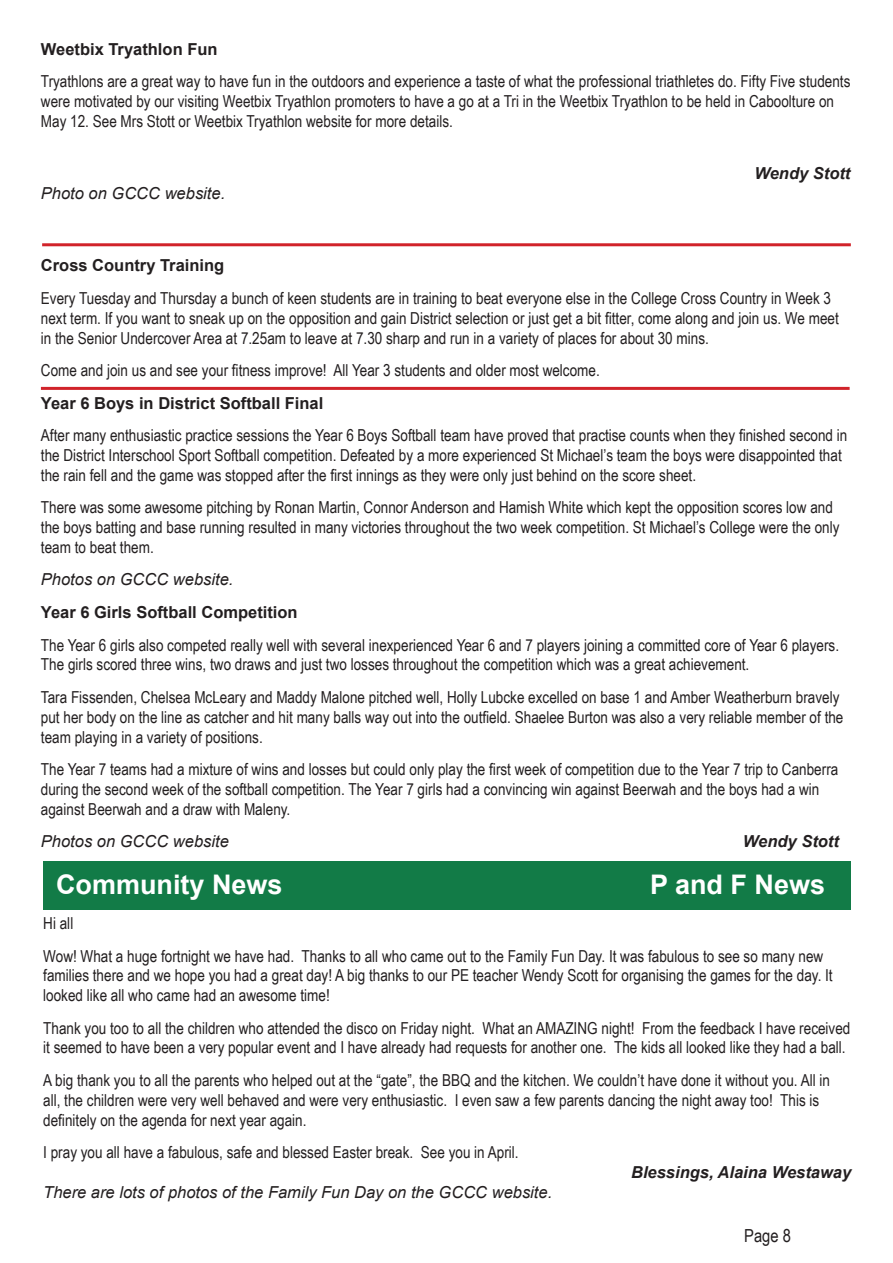
<style>
.page{position:relative;width:893px;height:1263px;background:#fff}
.page>*{position:absolute;margin:0;border:0;box-sizing:border-box;transform-origin:0 0}
.t1{font:700 27px "Arial";color:#fff}
.t2{font:18px "Arial Narrow";color:#231f20}
.t3{font:16.5px/19.8px "Arial Narrow";color:#231f20}
.t4{font:italic 16.5px "Arial";color:#231f20}
.t5{font:700 16.5px "Arial";color:#231f20}
.t6{font:italic 700 16.5px "Arial";color:#231f20}
</style>
<div class="page">
<hr style="left:41px;top:387px;width:809px;height:3px;background:#d1232a">
<hr style="left:42px;top:243px;width:809px;height:3px;background:#d1232a">
<div style="left:43px;top:862px;width:808px;height:48px;background:#127b47"></div>
<p class="t5" style="left:41px;top:38px;width:178px">Weetbix Tryathlon Fun</p>
<p class="t3" style="left:41px;top:71px;width:811px">Tryathlons are a great way to have fun in the outdoors and experience a taste of what the professional triathletes do. Fifty Five students were motivated by our visiting Weetbix Tryathlon promoters to have a go at a Tri in the Weetbix Tryathlon to be held in Caboolture on<br>May 12. See Mrs Stott or Weetbix Tryathlon website for more details.</p>
<p class="t6" style="left:754px;top:162px;width:97px">Wendy Stott</p>
<p class="t4" style="left:41px;top:182px;width:186px">Photo on GCCC website.</p>
<p class="t5" style="left:41px;top:255px;width:185px">Cross Country Training</p>
<p class="t3" style="left:41px;top:288px;width:799px">Every Tuesday and Thursday a bunch of keen students are in training to beat everyone else in the College Cross Country in Week 3 next term. If you want to sneak up on the opposition and gain District selection or just get a bit fitter, come along and join us. We meet in the Senior Undercover Area at 7.25am to leave at 7.30 sharp and run in a variety of places for about 30 mins.</p>
<p class="t3" style="left:41px;top:360px;width:560px">Come and join us and see your fitness improve! All Year 3 students and older most welcome.</p>
<p class="t5" style="left:41px;top:392px;width:284px">Year 6 Boys in District Softball Final</p>
<p class="t3" style="left:41px;top:425px;width:808px">After many enthusiastic practice sessions the Year 6 Boys Softball team have proved that practise counts when they finished second in the District Interschool Sport Softball competition. Defeated by a more experienced St Michael’s team the boys were disappointed that the rain fell and the game was stopped after the first innings as they were only just behind on the score sheet.</p>
<p class="t3" style="left:41px;top:497px;width:800px">There was some awesome pitching by Ronan Martin, Connor Anderson and Hamish White which kept the opposition scores low and the boys batting and base running resulted in many victories throughout the two week competition. St Michael’s College were the only team to beat them.</p>
<p class="t4" style="left:41px;top:569px;width:194px">Photos on GCCC website.</p>
<p class="t5" style="left:41px;top:601px;width:258px">Year 6 Girls Softball Competition</p>
<p class="t3" style="left:41px;top:634px;width:800px">The Year 6 girls also competed really well with several inexperienced Year 6 and 7 players joining a committed core of Year 6 players.<br>The girls scored three wins, two draws and just two losses throughout the competition which was a great achievement.</p>
<p class="t3" style="left:41px;top:687px;width:804px">Tara Fissenden, Chelsea McLeary and Maddy Malone pitched well, Holly Lubcke excelled on base 1 and Amber Weatherburn bravely put her body on the line as catcher and hit many balls way out into the outfield. Shaelee Burton was also a very reliable member of the team playing in a variety of positions.</p>
<p class="t3" style="left:41px;top:759px;width:799px">The Year 7 teams had a mixture of wins and losses but could only play the first week of competition due to the Year 7 trip to Canberra during the second week of the softball competition. The Year 7 girls had a convincing win against Beerwah and the boys had a win against Beerwah and a draw with Maleny.</p>
<p class="t4" style="left:41px;top:831px;width:189px">Photos on GCCC website</p>
<p class="t6" style="left:743px;top:830px;width:97px">Wendy Stott</p>
<p class="t1" style="left:56px;top:867px;width:228px">Community News</p>
<p class="t1" style="left:650px;top:867px;width:177px">P and F News</p>
<p class="t3" style="left:43px;top:913px;width:32px">Hi all</p>
<p class="t3" style="left:43px;top:945px;width:791px">Wow! What a huge fortnight we have had. Thanks to all who came out to the Family Fun Day. It was fabulous to see so many new families there and we hope you had a great day! A big thanks to our PE teacher Wendy Scott for organising the games for the day. It looked like all who came had an awesome time!</p>
<p class="t3" style="left:43px;top:1017px;width:809px">Thank you too to all the children who attended the disco on Friday night. What an AMAZING night! From the feedback I have received it seemed to have been a very popular event and I have already had requests for another one. The kids all looked like they had a ball.</p>
<p class="t3" style="left:43px;top:1070px;width:788px">A big thank you to all the parents who helped out at the “gate”, the BBQ and the kitchen. We couldn’t have done it without you. All in all, the children were very well behaved and were very enthusiastic. I even saw a few parents dancing the night away too! This is definitely on the agenda for next year again.</p>
<p class="t3" style="left:43px;top:1142px;width:477px">I pray you all have a fabulous, safe and blessed Easter break. See you in April.</p>
<p class="t6" style="left:631px;top:1161px;width:222px">Blessings, Alaina Westaway</p>
<p class="t4" style="left:43px;top:1181px;width:510px">There are lots of photos of the Family Fun Day on the GCCC website.</p>
<p class="t2" style="left:744px;top:1222px;width:48px">Page 8</p>
</div>
